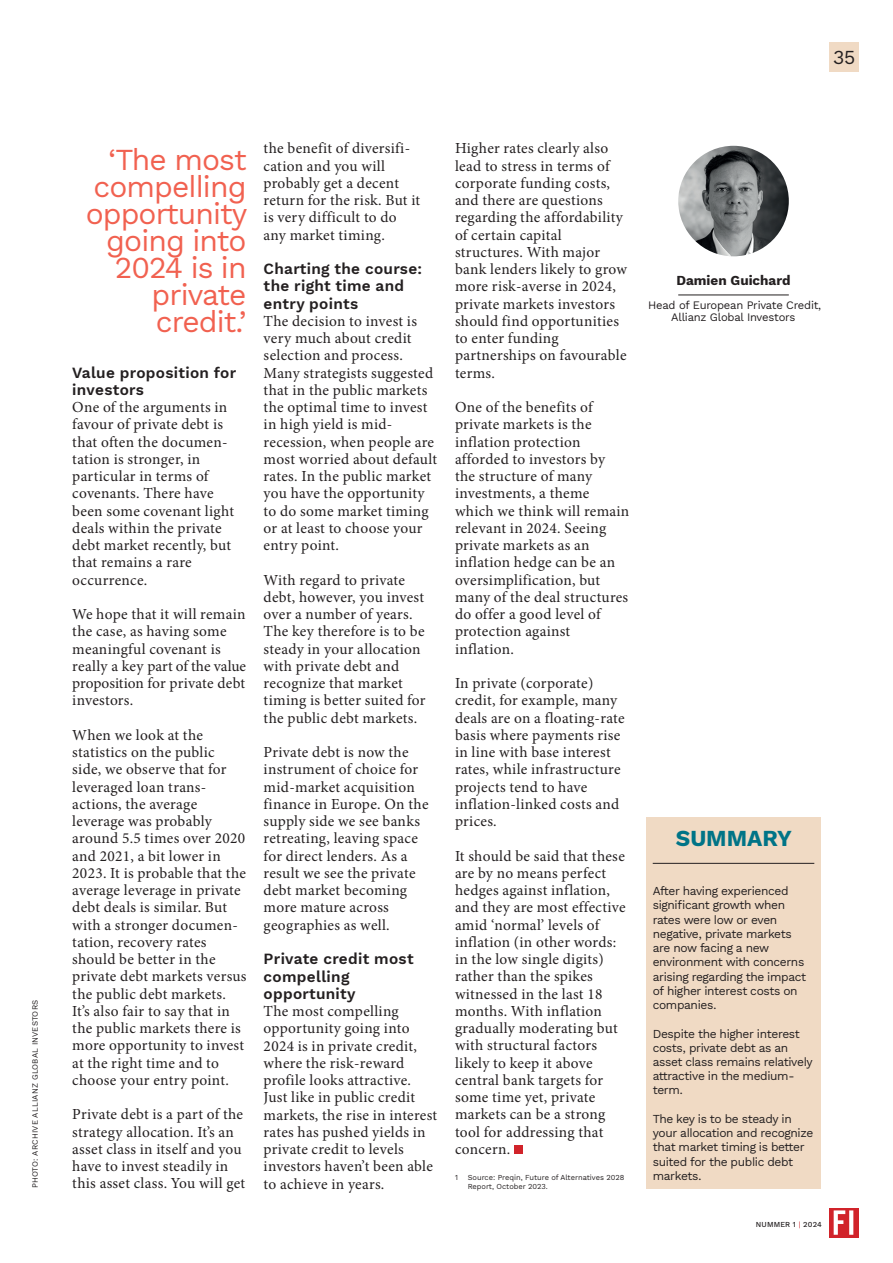
<style>
.page{position:relative;width:893px;height:1263px;background:#fff}
.page>*{position:absolute;margin:0;border:0;box-sizing:border-box;transform-origin:0 0}
.t1{font:30px/27px "Work Sans";letter-spacing:-.03em;color:#f16150;text-align:right}
.t2{font:700 22.5px "Work Sans";color:#007487}
.t3{font:19.5px "Work Sans";color:#231f20}
.t4{font:15.3px/17.2px "Minion Pro";letter-spacing:.015em;color:#231f20}
.t5{font:600 15.3px/17.2px "Work Sans";letter-spacing:.02em;color:#231f20}
.t6{font:700 13.5px "Work Sans";color:#231f20}
.t7{font:12px/14.2px "Work Sans";letter-spacing:-.03em;color:#231f20}
.t8{font:11.25px/12px "Work Sans";letter-spacing:-.02em;color:#231f20;text-align:center}
.t9{font:7.95px "Work Sans";letter-spacing:.02em;color:#231f20}
.t10{font:7.5px/9px "Work Sans";color:#231f20}
.t11{font:500 7.5px "Work Sans";letter-spacing:.02em;color:#231f20}
.s1{font-weight:400;color:#d1232a}
</style>
<div class="page">
<svg style="left:829px;top:1208px;width:30px;height:29px"></svg>
<svg style="left:834px;top:1210px;width:19px;height:25px"></svg>
<img style="left:678px;top:146px;width:111px;height:110px;border-radius:55px">
<hr style="left:678px;top:295px;width:111px;height:1px;background:#231f20">
<div style="left:646px;top:817px;width:175px;height:371px;background:#f0dac4"></div>
<hr style="left:653px;top:863px;width:161px;height:1px;background:#231f20">
<div style="left:514px;top:1145px;width:9px;height:9px;background:#d1232a"></div>
<div style="left:829px;top:43px;width:30px;height:29px;background:#f0dac4"></div>
<p class="t9" style="left:29px;top:1188px;width:190px;rotate:-90deg">PHOTO: ARCHIVE ALLIANZ GLOBAL INVESTORS</p>
<p class="t3" style="left:833px;top:43px;width:24px">35</p>
<h1 class="t1" style="left:86px;top:145px;width:163px">‘The most compelling opportunity going into<br>2024 is in private credit.’</h1>
<p class="t5" style="left:72px;top:363px;width:165px">Value proposition for investors</p>
<p class="t4" style="left:72px;top:399px;width:163px">One of the arguments in favour of private debt is that often the documen&shy;tation is stronger, in particular in terms of covenants. There have been some covenant light deals within the private debt market recently, but that remains a rare occurrence.</p>
<p class="t4" style="left:72px;top:606px;width:175px">We hope that it will remain the case, as having some meaningful covenant is really a key part of the value proposition for private debt investors.</p>
<p class="t4" style="left:72px;top:726px;width:176px">When we look at the statistics on the public side, we observe that for leveraged loan trans&shy;actions, the average leverage was probably around 5.5 times over 2020 and 2021, a bit lower in<br>2023. It is probable that the average leverage in private debt deals is similar. But with a stronger documen&shy;tation, recovery rates should be better in the private debt markets versus the public debt markets.<br>It’s also fair to say that in the public markets there is more opportunity to invest at the right time and to choose your entry point.</p>
<p class="t4" style="left:72px;top:1106px;width:174px">Private debt is a part of the strategy allocation. It’s an asset class in itself and you have to invest steadily in this asset class. You will get</p>
<p class="t4" style="left:264px;top:140px;width:158px">the benefit of diversifi&shy;cation and you will probably get a decent return for the risk. But it is very difficult to do any market timing.</p>
<p class="t5" style="left:264px;top:260px;width:160px">Charting the course: the right time and entry points</p>
<p class="t4" style="left:264px;top:312px;width:175px">The decision to invest is very much about credit selection and process.<br>Many strategists suggested that in the public markets the optimal time to invest in high yield is mid&shy;recession, when people are most worried about default rates. In the public market you have the opportunity to do some market timing or at least to choose your entry point.</p>
<p class="t4" style="left:264px;top:571px;width:163px">With regard to private debt, however, you invest over a number of years.<br>The key therefore is to be steady in your allocation with private debt and recognize that market timing is better suited for the public debt markets.</p>
<p class="t4" style="left:264px;top:744px;width:166px">Private debt is now the instrument of choice for mid-market acquisition finance in Europe. On the supply side we see banks retreating, leaving space for direct lenders. As a result we see the private debt market becoming more mature across geographies as well.</p>
<p class="t5" style="left:264px;top:950px;width:152px">Private credit most compelling opportunity</p>
<p class="t4" style="left:264px;top:1002px;width:175px">The most compelling opportunity going into<br>2024 is in private credit, where the risk-reward profile looks attractive.<br>Just like in public credit markets, the rise in interest rates has pushed yields in private credit to levels investors haven’t been able</p>
<p class="t4" style="left:264px;top:1175px;width:122px">to achieve in years.</p>
<p class="t4" style="left:455px;top:140px;width:174px">Higher rates clearly also lead to stress in terms of corporate funding costs, and there are questions regarding the affordability of certain capital structures. With major bank lenders likely to grow more risk-averse in 2024, private markets investors should find opportunities to enter funding partnerships on favourable terms.</p>
<p class="t4" style="left:455px;top:399px;width:176px">One of the benefits of private markets is the inflation protection afforded to investors by<br>the structure of many investments, a theme which we think will remain relevant in 2024. Seeing private markets as an inflation hedge can be an oversimplification, but many of the deal structures do offer a good level of protection against inflation.</p>
<p class="t4" style="left:455px;top:675px;width:171px">In private (corporate) credit, for example, many deals are on a floating-rate basis where payments rise in line with base interest rates, while infrastructure projects tend to have inflation-linked costs and prices.</p>
<p class="t4" style="left:455px;top:847px;width:172px">It should be said that these are by no means perfect hedges against inflation, and they are most effective amid ‘normal’ levels of inflation (in other words: in the low single digits) rather than the spikes witnessed in the last 18 months. With inflation gradually moderating but with structural factors likely to keep it above central bank targets for some time yet, private markets can be a strong tool for addressing that concern.</p>
<p class="t10" style="left:455px;top:1172px;width:4px">1</p>
<p class="t10" style="left:468px;top:1172px;width:158px">Source: Preqin, Future of Alternatives 2028<br>Report, October 2023.</p>
<p class="t6" style="left:676px;top:270px;width:116px">Damien Guichard</p>
<p class="t8" style="left:648px;top:299px;width:174px">Head of European Private Credit,<br>Allianz Global Investors</p>
<h2 class="t2" style="left:676px;top:821px;width:118px">SUMMARY</h2>
<p class="t7" style="left:653px;top:883px;width:155px">After having experienced significant growth when rates were low or even negative, private markets are now facing a new environment with concerns arising regarding the impact of higher interest costs on companies.</p>
<p class="t7" style="left:653px;top:1026px;width:162px">Despite the higher interest costs, private debt as an asset class remains relatively attractive in the medium&shy;term.</p>
<p class="t7" style="left:653px;top:1111px;width:162px">The key is to be steady in your allocation and recognize that market timing is better suited for the public debt markets.</p>
<p class="t11" style="left:756px;top:1219px;width:67px">NUMMER 1 <span class="s1">|</span> 2024</p>
</div>
